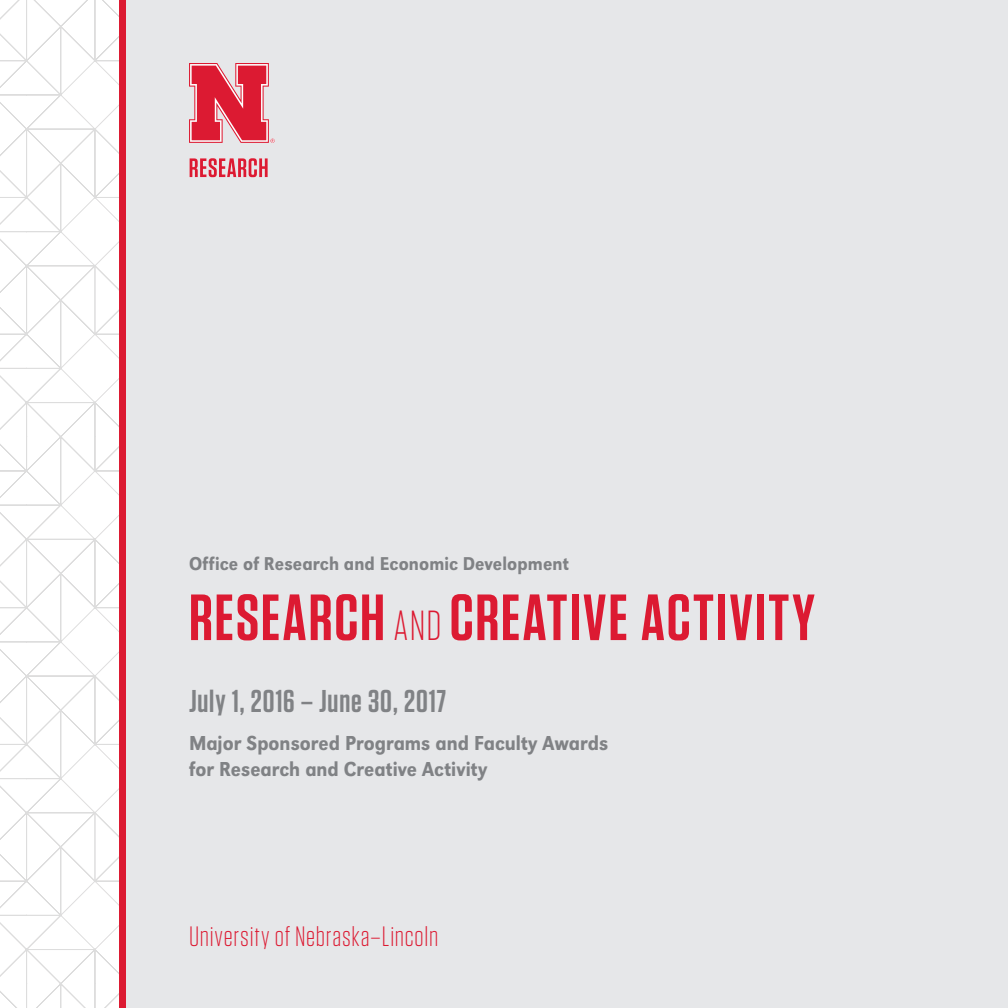
<style>
.page{position:relative;width:1008px;height:1008px;background:#fff}
.page>*{position:absolute;margin:0;border:0;box-sizing:border-box;transform-origin:0 0}
.t1{font:600 65.1px "Tungsten";letter-spacing:.03em;color:#dc1a32}
.t2{font:600 31.5px "Tungsten";letter-spacing:.03em;color:#808285}
.Page_Header{font:300 28px "Tungsten";letter-spacing:.025em;color:#dc1a32}
.t3{font:500 21px/26.2px "URW Grotesk T";color:#808285;scale:.9 1}
.t4{font:500 19.25px "URW Grotesk T";letter-spacing:.005em;color:#808285;scale:.9 1}
.s1{font-weight:300;font-size:42px}
</style>
<div class="page">
<div style="left:126px;top:0;width:882px;height:1008px;background:#e6e7e9"></div>
<svg style="left:0;top:0;width:119px;height:1008px"></svg>
<svg style="left:190px;top:158px;width:78px;height:19px"></svg>
<svg style="left:189px;top:63px;width:86px;height:80px"></svg>
<div style="left:119px;top:0;width:7px;height:1008px;background:#dc1a32"></div>
<p class="t4" style="left:189px;top:553px;width:424px">Office of Research and Economic Development</p>
<p class="t1" style="left:189px;top:583px;width:627px">RESEARCH <span class="s1">AND</span> CREATIVE ACTIVITY</p>
<p class="t2" style="left:189px;top:685px;width:259px">July 1, 2016 – June 30, 2017</p>
<p class="t3" style="left:189px;top:730px;width:467px">Major Sponsored Programs and Faculty Awards for Research and Creative Activity</p>
<p class="Page_Header" style="left:189px;top:922px;width:251px">University of Nebraska–Lincoln</p>
</div>
